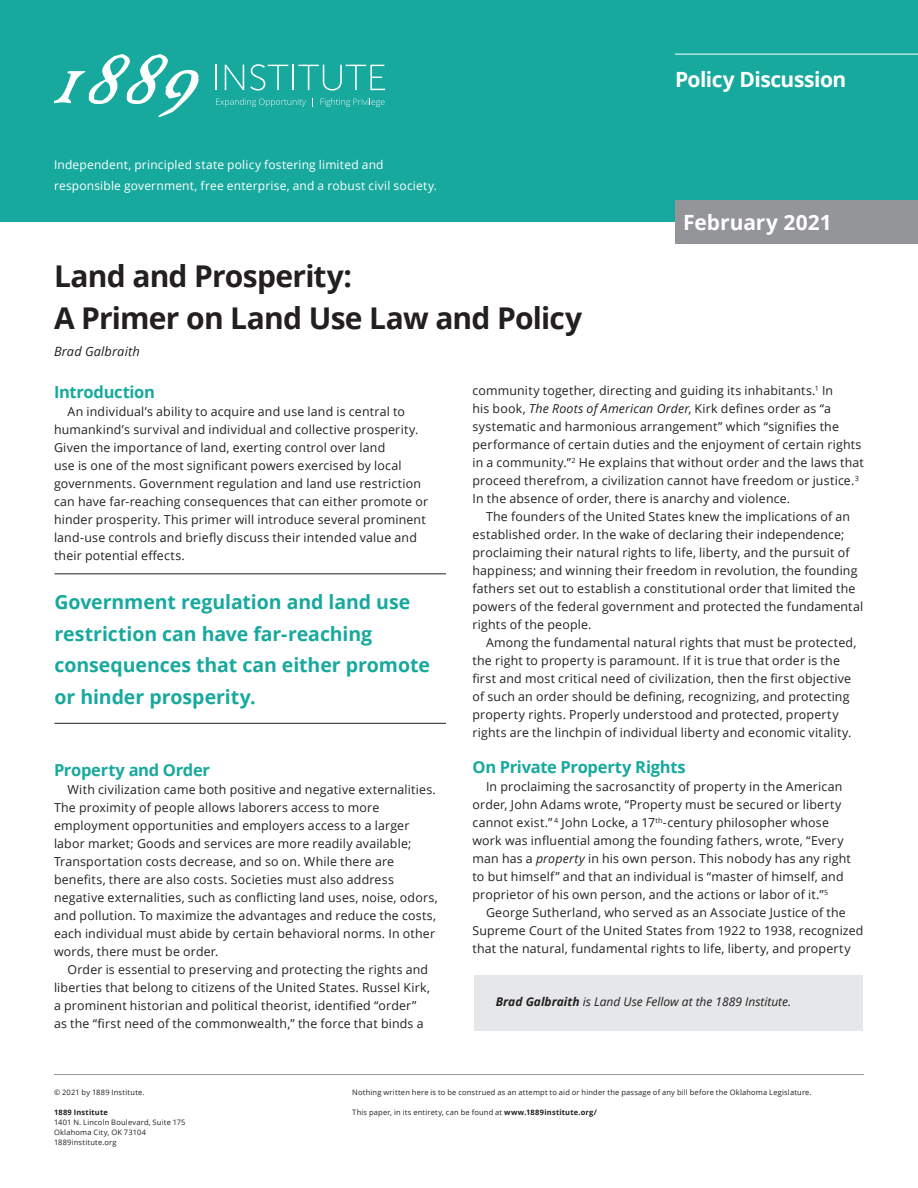
<style>
.page{position:relative;width:918px;height:1188px;background:#fff}
.page>*{position:absolute;margin:0;border:0;box-sizing:border-box;transform-origin:0 0}
.t1{font:700 30px "Open Sans";letter-spacing:-.025em;color:#231f20}
.t2{font:700 21px "Open Sans";letter-spacing:-.015em;color:#fff}
.Pull_Quote_Block{font:700 19.5px/31.5px "Open Sans";letter-spacing:-.005em;color:#17a99e}
.Title_2{font:700 16.5px "Open Sans";letter-spacing:-.02em;color:#17a99e}
.Byline{font:italic 12.75px "Open Sans";letter-spacing:.015em;color:#231f20}
.Body_-_No_Grid{font:12.3px/18px "Open Sans";letter-spacing:.015em;color:#231f20}
.t3{font:12px/21px "Open Sans";letter-spacing:.015em;color:#fff}
.Byline_Box{font:italic 12px "Open Sans";color:#231f20}
.t4{font:7.5px/10.2px "Open Sans";letter-spacing:.025em;color:#231f20}
.t5{font:700 7.5px "Open Sans";letter-spacing:.025em;color:#231f20}
.s1{font-style:italic}
.s2{font-weight:700}
</style>
<div class="page">
<div style="left:0;top:0;width:918px;height:222px;background:#17a99e"></div>
<div style="left:675px;top:200px;width:243px;height:44px;background:#939598"></div>
<hr style="left:675px;top:54px;width:243px;height:1px;background:#fff">
<hr style="left:54px;top:1074px;width:810px;height:1px;background:#939598">
<svg style="left:54px;top:54px;width:145px;height:63px"></svg>
<hr style="left:215px;top:65px;width:2px;height:25px;background:#fff">
<svg style="left:225px;top:65px;width:19px;height:25px"></svg>
<svg style="left:250px;top:64px;width:135px;height:27px"></svg>
<svg style="left:216px;top:98px;width:90px;height:9px"></svg>
<svg style="left:321px;top:98px;width:64px;height:9px"></svg>
<div style="left:474px;top:975px;width:388px;height:55px;background:#e6e7e9"></div>
<hr style="left:55px;top:723px;width:391px;height:1px;background:#231f20">
<hr style="left:55px;top:573px;width:391px;height:1px;background:#231f20">
<p class="t3" style="left:54px;top:154px;width:385px">Independent, principled state policy fostering limited and responsible government, free enterprise, and a robust civil society.</p>
<p class="t1" style="left:54px;top:255px;width:300px">Land and Prosperity:</p>
<p class="t1" style="left:54px;top:297px;width:530px">A Primer on Land Use Law and Policy</p>
<p class="Byline" style="left:54px;top:343px;width:87px">Brad Galbraith</p>
<h2 class="t2" style="left:675px;top:64px;width:173px">Policy Discussion</h2>
<h2 class="t2" style="left:683px;top:208px;width:150px">February 2021</h2>
<p class="Title_2" style="left:54px;top:381px;width:102px">Introduction</p>
<p class="Body_-_No_Grid" style="left:54px;top:402px;width:376px;text-indent:14px">An individual’s ability to acquire and use land is central to humankind’s survival and individual and collective prosperity.<br>Given the importance of land, exerting control over land<br>use is one of the most significant powers exercised by local governments. Government regulation and land use restriction can have far-reaching consequences that can either promote or hinder prosperity. This primer will introduce several prominent land-use controls and briefly discuss their intended value and their potential effects.</p>
<p class="Pull_Quote_Block" style="left:55px;top:586px;width:377px">Government regulation and land use restriction can have far-reaching consequences that can either promote or hinder prosperity.</p>
<p class="Title_2" style="left:54px;top:759px;width:158px">Property and Order</p>
<p class="Body_-_No_Grid" style="left:54px;top:780px;width:385px;text-indent:14px">With civilization came both positive and negative externalities.<br>The proximity of people allows laborers access to more employment opportunities and employers access to a larger labor market; Goods and services are more readily available; Transportation costs decrease, and so on. While there are benefits, there are also costs. Societies must also address negative externalities, such as conflicting land uses, noise, odors, and pollution. To maximize the advantages and reduce the costs, each individual must abide by certain behavioral norms. In other words, there must be order.</p>
<p class="Body_-_No_Grid" style="left:54px;top:960px;width:378px;text-indent:14px">Order is essential to preserving and protecting the rights and liberties that belong to citizens of the United States. Russel Kirk, a prominent historian and political theorist, identified “order” as the “first need of the commonwealth,” the force that binds a</p>
<p class="Body_-_No_Grid" style="left:472px;top:381px;width:393px">community together, directing and guiding its inhabitants.<sup>1</sup> In<br>his book, <span class="s1">The Roots of American Order</span>, Kirk defines order as “a systematic and harmonious arrangement” which “signifies the performance of certain duties and the enjoyment of certain rights in a community.”<sup>2</sup> He explains that without order and the laws that proceed therefrom, a civilization cannot have freedom or justice.<sup>3<br></sup>In the absence of order, there is anarchy and violence.</p>
<p class="Body_-_No_Grid" style="left:472px;top:507px;width:392px;text-indent:14px">The founders of the United States knew the implications of an established order. In the wake of declaring their independence; proclaiming their natural rights to life, liberty, and the pursuit of happiness; and winning their freedom in revolution, the founding fathers set out to establish a constitutional order that limited the powers of the federal government and protected the fundamental rights of the people.</p>
<p class="Body_-_No_Grid" style="left:472px;top:633px;width:385px;text-indent:14px">Among the fundamental natural rights that must be protected, the right to property is paramount. If it is true that order is the first and most critical need of civilization, then the first objective of such an order should be defining, recognizing, and protecting property rights. Properly understood and protected, property rights are the linchpin of individual liberty and economic vitality.</p>
<p class="Title_2" style="left:472px;top:755px;width:215px">On Private Property Rights</p>
<p class="Body_-_No_Grid" style="left:472px;top:777px;width:380px;text-indent:14px">In proclaiming the sacrosanctity of property in the American order, John Adams wrote, “Property must be secured or liberty cannot exist.” <sup>4</sup> John Locke, a 17<sup>th</sup>-century philosopher whose work was influential among the founding fathers, wrote, “Every man has a <span class="s1">property</span> in his own person. This nobody has any right to but himself” and that an individual is “master of himself, and proprietor of his own person, and the actions or labor of it.”<sup>5</sup></p>
<p class="Body_-_No_Grid" style="left:472px;top:903px;width:393px;text-indent:14px">George Sutherland, who served as an Associate Justice of the<br>Supreme Court of the United States from 1922 to 1938, recognized that the natural, fundamental rights to life, liberty, and property</p>
<p class="Byline_Box" style="left:496px;top:993px;width:297px"><span class="s2">Brad Galbraith</span> is Land Use Fellow at the 1889 Institute.</p>
<p class="t4" style="left:54px;top:1087px;width:92px">© 2021 by 1889 Institute.</p>
<p class="t5" style="left:54px;top:1107px;width:55px">1889 Institute</p>
<p class="t4" style="left:54px;top:1117px;width:133px">1401 N. Lincoln Boulevard, Suite 175<br>Oklahoma City, OK 73104<br>1889institute.org</p>
<p class="t4" style="left:352px;top:1087px;width:461px">Nothing written here is to be construed as an attempt to aid or hinder the passage of any bill before the Oklahoma Legislature.</p>
<p class="t4" style="left:352px;top:1107px;width:246px">This paper, in its entirety, can be found at <span class="s2">www.1889institute.org/</span></p>
</div>
